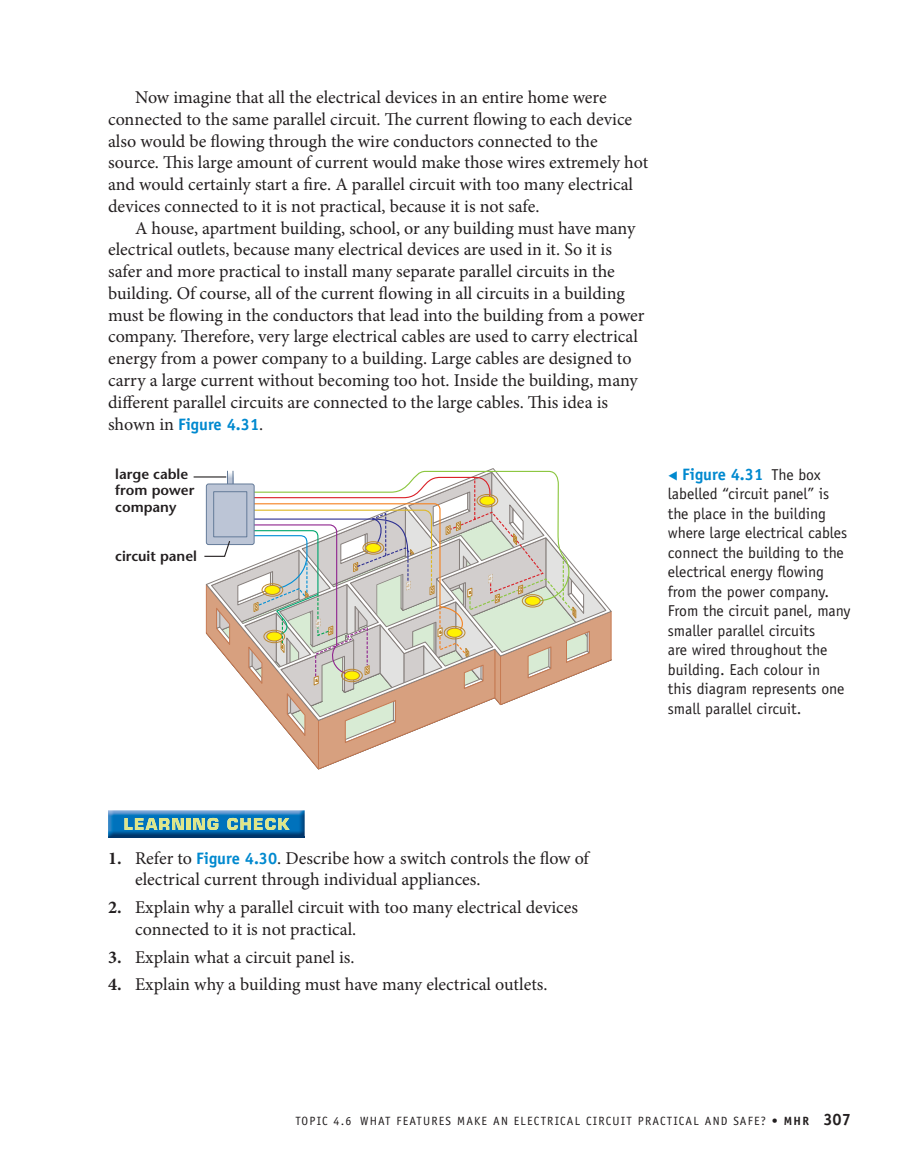
<style>
.page{position:relative;width:905px;height:1175px;background:#fff}
.page>*{position:absolute;margin:0;border:0;box-sizing:border-box;transform-origin:0 0}
.t1{font:18px/21.8px "Minion Pro";color:#231f20}
.t2{font:700 16.5px "Officina Sans";color:#0089cf}
.t3{font:15.75px/19.5px "Officina Sans";color:#231f20}
.t4{font:600 14.25px/16.5px "Stone Sans";color:#231f20}
.t5{font:12px "Officina Sans";letter-spacing:.1em;color:#231f20}
.s1{font-family:"Minion Pro";font-weight:400;font-size:18px;color:#231f20}
.s2{font-family:"European Pi Three";font-weight:400;font-size:12px}
.s3{font-weight:400;font-size:15.75px;color:#231f20}
.s4{font-weight:700}
.s5{font-family:"Officina Sans";font-weight:700;font-size:16.5px;color:#0089cf}
.s6{font-weight:700;font-size:16.5px}
</style>
<div class="page">
<img style="left:108px;top:810px;width:197px;height:27px">
<svg style="left:227px;top:818px;width:62px;height:12px"></svg>
<svg style="left:124px;top:818px;width:94px;height:12px"></svg>
<svg style="left:193px;top:470px;width:419px;height:300px"></svg>
<p class="t1" style="left:135px;top:88px;width:473px">Now imagine that all the electrical devices in an entire home were</p>
<p class="t1" style="left:108px;top:110px;width:525px">connected to the same parallel circuit. The current flowing to each device</p>
<p class="t1" style="left:108px;top:131px;width:491px">also would be flowing through the wire conductors connected to the</p>
<p class="t1" style="left:108px;top:153px;width:541px">source. This large amount of current would make those wires extremely hot</p>
<p class="t1" style="left:108px;top:175px;width:526px">and would certainly start a fire. A parallel circuit with too many electrical</p>
<p class="t1" style="left:108px;top:197px;width:433px">devices connected to it is not practical, because it is not safe.</p>
<p class="t1" style="left:135px;top:218px;width:502px">A house, apartment building, school, or any building must have many</p>
<p class="t1" style="left:108px;top:240px;width:505px">electrical outlets, because many electrical devices are used in it. So it is</p>
<p class="t1" style="left:108px;top:262px;width:508px">safer and more practical to install many separate parallel circuits in the</p>
<p class="t1" style="left:108px;top:284px;width:518px">building. Of course, all of the current flowing in all circuits in a building</p>
<p class="t1" style="left:108px;top:305px;width:538px">must be flowing in the conductors that lead into the building from a power</p>
<p class="t1" style="left:108px;top:327px;width:531px">company. Therefore, very large electrical cables are used to carry electrical</p>
<p class="t1" style="left:108px;top:349px;width:525px">energy from a power company to a building. Large cables are designed to</p>
<p class="t1" style="left:108px;top:371px;width:531px">carry a large current without becoming too hot. Inside the building, many</p>
<p class="t1" style="left:108px;top:392px;width:501px">different parallel circuits are connected to the large cables. This idea is</p>
<p class="t2" style="left:108px;top:417px;width:157px"><span class="s1">shown in</span> Figure 4.31<span class="s1">.</span></p>
<p class="t4" style="left:115px;top:467px;width:81px">large cable from power company</p>
<p class="t4" style="left:115px;top:550px;width:83px">circuit panel</p>
<p class="t2" style="left:668px;top:468px;width:154px"><span class="s2">-</span> Figure 4.31 <span class="s3">The box</span></p>
<p class="t3" style="left:668px;top:485px;width:184px">labelled “circuit panel” is the place in the building where large electrical cables connect the building to the electrical energy flowing from the power company.<br>From the circuit panel, many smaller parallel circuits<br>are wired throughout the building. Each colour in<br>this diagram represents one small parallel circuit.</p>
<p class="t1" style="left:135px;top:848px;width:455px;text-indent:-27px"><span class="s4">1.</span> Refer to <span class="s5">Figure 4.30</span>. Describe how a switch controls the flow of electrical current through individual appliances.</p>
<p class="t1" style="left:135px;top:898px;width:444px;text-indent:-27px"><span class="s4">2.</span> Explain why a parallel circuit with too many electrical devices connected to it is not practical.</p>
<p class="t1" style="left:108px;top:947px;width:248px"><span class="s4">3.</span> Explain what a circuit panel is.</p>
<p class="t1" style="left:108px;top:975px;width:441px"><span class="s4">4.</span> Explain why a building must have many electrical outlets.</p>
<p class="t5" style="left:295px;top:1116px;width:557px">TOPIC 4.6 WHAT FEATURES MAKE AN ELECTRICAL CIRCUIT PRACTICAL AND SAFE? <span class="s4">• MHR</span> <span class="s6">307</span></p>
</div>
